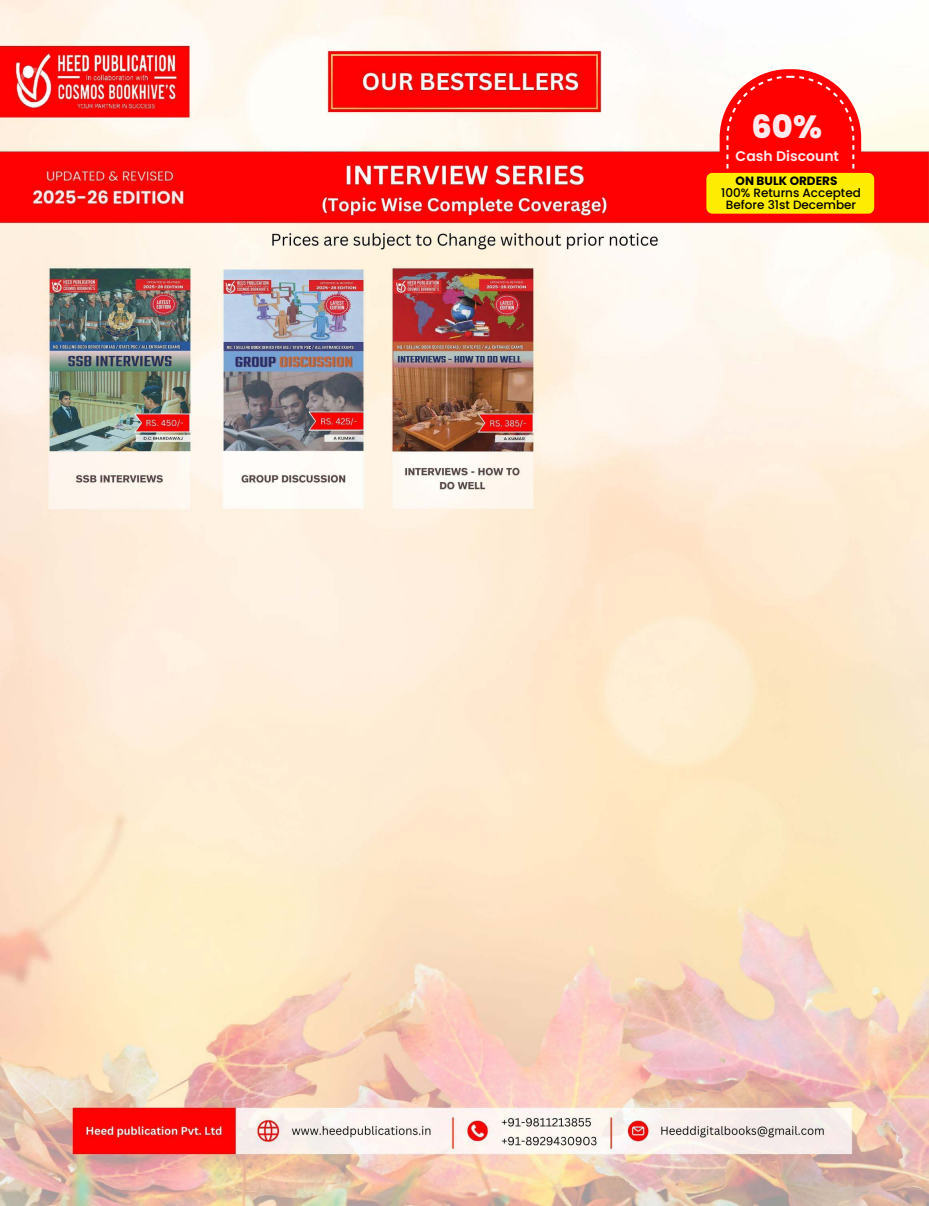
<style>
.page{position:relative;width:929px;height:1206px;background:#fff}
.page>*{position:absolute;margin:0;border:0;box-sizing:border-box;transform-origin:0 0}
.t1{font:800 32px "Poppins";color:#fdeaec}
.t2{font:600 14px "Poppins";color:#fdeaec}
.t3{font:500 12px/12px "Poppins";color:#000;text-align:center}
.t4{font:700 12px "Poppins";color:#000}
</style>
<div class="page">
<img style="left:0;top:0;width:928px;height:1206px">
<svg style="left:719px;top:69px;width:142px;height:104px;background:#fe2928"></svg>
<div style="left:706px;top:173px;width:168px;height:41px;background:#feec02;border-radius:6px"></div>
<h1 class="t1" style="left:751px;top:108px;width:72px">60%</h1>
<p class="t2" style="left:735px;top:148px;width:105px">Cash Discount</p>
<p class="t4" style="left:735px;top:173px;width:103px">ON BULK ORDERS</p>
<p class="t3" style="left:721px;top:187px;width:141px">100% Returns Accepted<br>Before 31st December</p>
</div>
